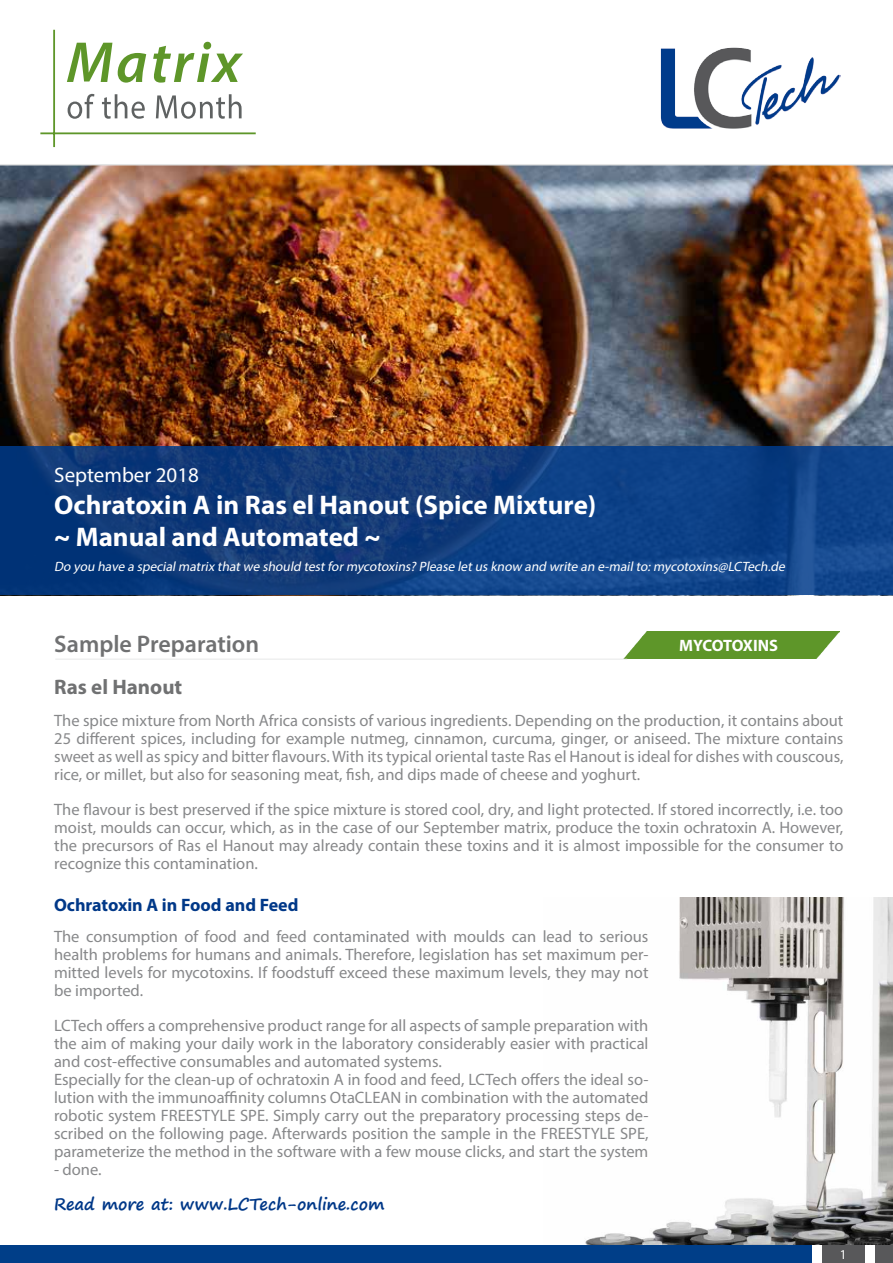
<style>
.page{position:relative;width:893px;height:1263px;background:#fff}
.page>*{position:absolute;margin:0;border:0;box-sizing:border-box;transform-origin:0 0}
.t1{font:700 27px/32.4px "Myriad Pro";color:#fff}
.t2{font:600 24px "Myriad Pro";color:#707172}
.t3{font:21px "Myriad Pro";color:#fff}
.t4{font:700 21px "Myriad Pro";color:#707172}
.t5{font:700 18px "Myriad Pro";color:#003888}
.t6{font:16.5px/18px "Myriad Pro";color:#87888a;text-align:justify}
.t7{font:700 16.5px "Segoe Print";color:#003888}
.t8{font:700 16.5px "Myriad Pro";letter-spacing:-.03em;color:#fff}
.t9{font:italic 13.5px "Myriad Pro";color:#fff}
.t10{font:13.5px "Myriad Pro";color:#fff}
</style>
<div class="page">
<img style="left:0;top:165px;width:893px;height:281px">
<img style="left:624px;top:632px;width:215px;height:27px">
<hr style="left:55px;top:659px;width:572px;height:1px;background:#e3e4e4">
<svg style="left:0;top:446px;width:893px;height:149px;background:#0e3d80"></svg>
<img style="left:585px;top:897px;width:308px;height:347px">
<hr style="left:0;top:164px;width:893px;height:1px;background:#e3e4e4">
<div style="left:822px;top:1246px;width:43px;height:17px;background:#58585a"></div>
<div style="left:875px;top:1246px;width:18px;height:17px;background:#58585a"></div>
<div style="left:0;top:1246px;width:811px;height:17px;background:#003e88"></div>
<img style="left:660px;top:47px;width:180px;height:82px">
<svg style="left:67px;top:43px;width:45px;height:39px"></svg>
<svg style="left:118px;top:53px;width:28px;height:30px"></svg>
<svg style="left:153px;top:42px;width:90px;height:41px"></svg>
<svg style="left:68px;top:94px;width:26px;height:25px"></svg>
<svg style="left:102px;top:94px;width:43px;height:25px"></svg>
<svg style="left:156px;top:94px;width:86px;height:25px"></svg>
<hr style="left:40px;top:132px;width:216px;height:2px;background:#5e9629">
<hr style="left:53px;top:30px;width:2px;height:117px;background:#5e9629">
<p class="t3" style="left:54px;top:462px;width:146px">September 2018</p>
<h1 class="t1" style="left:54px;top:488px;width:544px">Ochratoxin A in Ras el Hanout (Spice Mixture) ~ Manual and Automated ~</h1>
<p class="t9" style="left:54px;top:559px;width:735px">Do you have a specialmatrix thatwe should testformycotoxins? Please letus know and write an e-mailto:mycotoxins@LCTech.de</p>
<h2 class="t2" style="left:54px;top:629px;width:206px">Sample Preparation</h2>
<p class="t8" style="left:679px;top:634px;width:100px">MYCOTOXINS</p>
<p class="t4" style="left:54px;top:673px;width:130px">Ras el Hanout</p>
<p class="t6" style="left:54px;top:711px;width:791px">The spice mixture from North Africa consists of various ingredients. Depending on the production, it contains about 25 different spices, including for example nutmeg, cinnamon, curcuma, ginger, or aniseed. The mixture contains sweet as well as spicy and bitter flavours. With its typical oriental taste Ras el Hanout is ideal for dishes with couscous, rice, or millet, but also for seasoning meat, fish, and dips made of cheese and yoghurt.</p>
<p class="t6" style="left:54px;top:800px;width:791px">The flavour is best preserved if the spice mixture is stored cool, dry, and light protected. If stored incorrectly, i.e. too moist, moulds can occur, which, as in the case of our September matrix, produce the toxin ochratoxin A. However, the precursors of Ras el Hanout may already contain these toxins and it is almost impossible for the consumer to recognize this contamination.</p>
<p class="t5" style="left:54px;top:893px;width:246px">Ochratoxin A in Food and Feed</p>
<p class="t6" style="left:54px;top:927px;width:596px">The consumption of food and feed contaminated with moulds can lead to serious health problems for humans and animals. Therefore, legislation has set maximum per&shy;mitted levels for mycotoxins. If foodstuff exceed these maximum levels, they may not be imported.</p>
<p class="t6" style="left:54px;top:1016px;width:596px;text-align:left">LCTech offers a comprehensive product range for all aspects of sample preparation with the aim of making your daily work in the laboratory considerably easier with practical and cost-effective consumables and automated systems.<br>Especially for the clean-up of ochratoxin A in food and feed, LCTech offers the ideal so&shy;lution with the immunoaffinity columns OtaCLEAN in combination with the automated robotic system FREESTYLE SPE. Simply carry out the preparatory processing steps de&shy;scribed on the following page. Afterwards position the sample in the FREESTYLE SPE, parameterize the method in the software with a few mouse clicks, and start the system</p>
<p class="t6" style="left:54px;top:1160px;width:49px">- done.</p>
<p class="t7" style="left:54px;top:1189px;width:332px">Read more at: www.LCTech-online.com</p>
<p class="t10" style="left:840px;top:1246px;width:8px">1</p>
</div>
